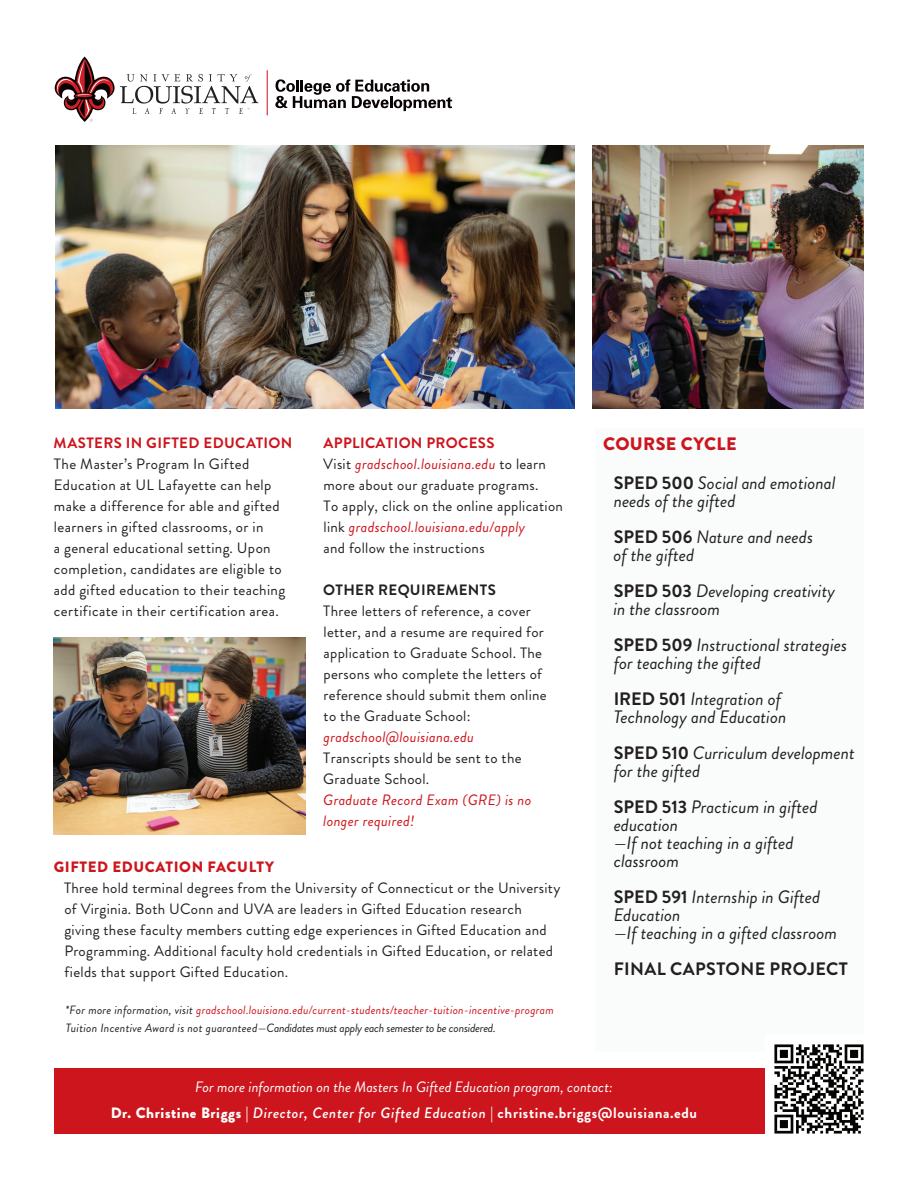
<style>
.page{position:relative;width:918px;height:1188px;background:#fff}
.page>*{position:absolute;margin:0;border:0;box-sizing:border-box;transform-origin:0 0}
.t1{font:italic 18px/36px "Brandon Grotesque";color:#231f20}
.t2{font:700 18px "Brandon Grotesque";letter-spacing:.02em;color:#231f20}
.t3{font:15px/21px "Brandon Grotesque";letter-spacing:.02em;color:#231f20}
.t4{font:italic 15px/25.5px "Brandon Grotesque";color:#fff;text-align:center}
.t5{font:italic 15px/21px "Brandon Grotesque";letter-spacing:.02em;color:#cd151d}
.t6{font:700 15px "Brandon Grotesque";letter-spacing:.025em;color:#cd151d}
.t7{font:900 15px "Brandon Grotesque";letter-spacing:.04em;color:#cd151d}
.t8{font:700 15px "Brandon Grotesque";letter-spacing:.02em;color:#231f20}
.t9{font:italic 12px/18px "Brandon Grotesque";letter-spacing:.02em;color:#231f20}
.s1{font-weight:700;color:#cd151d}
.s2{font-style:italic;color:#cd151d}
.s3{color:#cd151d}
.s4{font-weight:900;font-style:normal;color:#cd151d}
.s5{font-weight:700;font-style:normal}
.s6{font-weight:900;font-style:normal}
.s7{font-weight:500}
</style>
<div class="page">
<div style="left:595px;top:428px;width:269px;height:624px;background:#fafcfc"></div>
<hr style="left:267px;top:70px;width:1px;height:45px;background:#d01f30">
<svg style="left:275px;top:79px;width:177px;height:32px"></svg>
<svg style="left:54px;top:56px;width:204px;height:66px"></svg>
<img style="left:56px;top:145px;width:519px;height:264px">
<img style="left:593px;top:145px;width:271px;height:264px">
<div style="left:54px;top:1068px;width:809px;height:66px;background:#cd151d"></div>
<div style="left:765px;top:1035px;width:99px;height:99px;background:#fff"></div>
<svg style="left:774px;top:1044px;width:90px;height:90px"></svg>
<img style="left:54px;top:637px;width:251px;height:198px">
<p class="t6" style="left:54px;top:432px;width:240px">MASTERS IN GIFTED EDUCATION</p>
<p class="t3" style="left:54px;top:453px;width:233px">The Master’s Program In Gifted Education at UL Lafayette can help make a difference for able and gifted learners in gifted classrooms, or in<br>a general educational setting. Upon completion, candidates are eligible to add gifted education to their teaching certificate in their certification area.</p>
<p class="t3" style="left:323px;top:432px;width:241px"><span class="s1">APPLICATION PROCESS<br></span>Visit <span class="s2">gradschool.louisiana.edu</span> to learn more about our graduate programs.<br>To apply, click on the online application link <span class="s2">gradschool.louisiana.edu/apply<br></span>and follow the instructions</p>
<p class="t8" style="left:323px;top:579px;width:174px">OTHER REQUIREMENTS</p>
<p class="t3" style="left:323px;top:600px;width:225px">Three letters of reference, a cover letter, and a resume are required for application to Graduate School. The persons who complete the letters of reference should submit them online to the Graduate School:</p>
<p class="t5" style="left:324px;top:726px;width:152px">gradschool@louisiana.edu</p>
<p class="t3" style="left:323px;top:747px;width:200px">Transcripts should be sent to the<br>Graduate School.</p>
<p class="t5" style="left:323px;top:789px;width:210px">Graduate Record Exam (GRE) is no longer required!</p>
<p class="t7" style="left:54px;top:856px;width:222px">GIFTED EDUCATION FACULTY</p>
<p class="t3" style="left:64px;top:877px;width:498px">Three hold terminal degrees from the University of Connecticut or the University of Virginia. Both UConn and UVA are leaders in Gifted Education research giving these faculty members cutting edge experiences in Gifted Education and Programming. Additional faculty hold credentials in Gifted Education, or related fields that support Gifted Education.</p>
<p class="t9" style="left:66px;top:1001px;width:490px">*For more information, visit <span class="s3">gradschool.louisiana.edu/current-students/teacher-tuition-incentive-program<br></span>Tuition Incentive Award is not guaranteed—Candidates must apply each semester to be considered.</p>
<p class="t1" style="left:614px;top:425px;width:223px;line-height:39px;text-indent:-11px"><span class="s4">COURSE CYCLE<br></span><span class="s5">SPED 500</span> Social and emotional</p>
<p class="t1" style="left:614px;top:483px;width:201px">needs of the gifted<br><span class="s5">SPED 506</span> Nature and needs</p>
<p class="t1" style="left:613px;top:537px;width:223px">of the gifted<br><span class="s5">SPED 503</span> Developing creativity</p>
<p class="t1" style="left:613px;top:591px;width:235px">in the classroom<br><span class="s5">SPED 509</span> Instructional strategies</p>
<p class="t1" style="left:614px;top:645px;width:169px">for teaching the gifted<br><span class="s5">IRED 501</span> Integration of</p>
<p class="t1" style="left:614px;top:699px;width:243px">Technology and Education<br><span class="s5">SPED 510</span> Curriculum development</p>
<p class="t1" style="left:614px;top:753px;width:205px">for the gifted<br><span class="s5">SPED 513</span> Practicum in gifted</p>
<p class="t1" style="left:614px;top:816px;width:181px;line-height:18px">education<br>—If not teaching in a gifted classroom</p>
<p class="t1" style="left:614px;top:888px;width:225px;line-height:18px"><span class="s5">SPED 591</span> Internship in Gifted<br>Education<br>—If teaching in a gifted classroom</p>
<p class="t2" style="left:614px;top:956px;width:236px">FINAL CAPSTONE PROJECT</p>
<p class="t4" style="left:111px;top:1074px;width:588px">For more information on the Masters In Gifted Education program, contact:<br><span class="s6">Dr. Christine Briggs |</span> <span class="s7">Director, Center for Gifted Education</span> <span class="s5">| christine.briggs@louisiana.edu</span></p>
</div>
